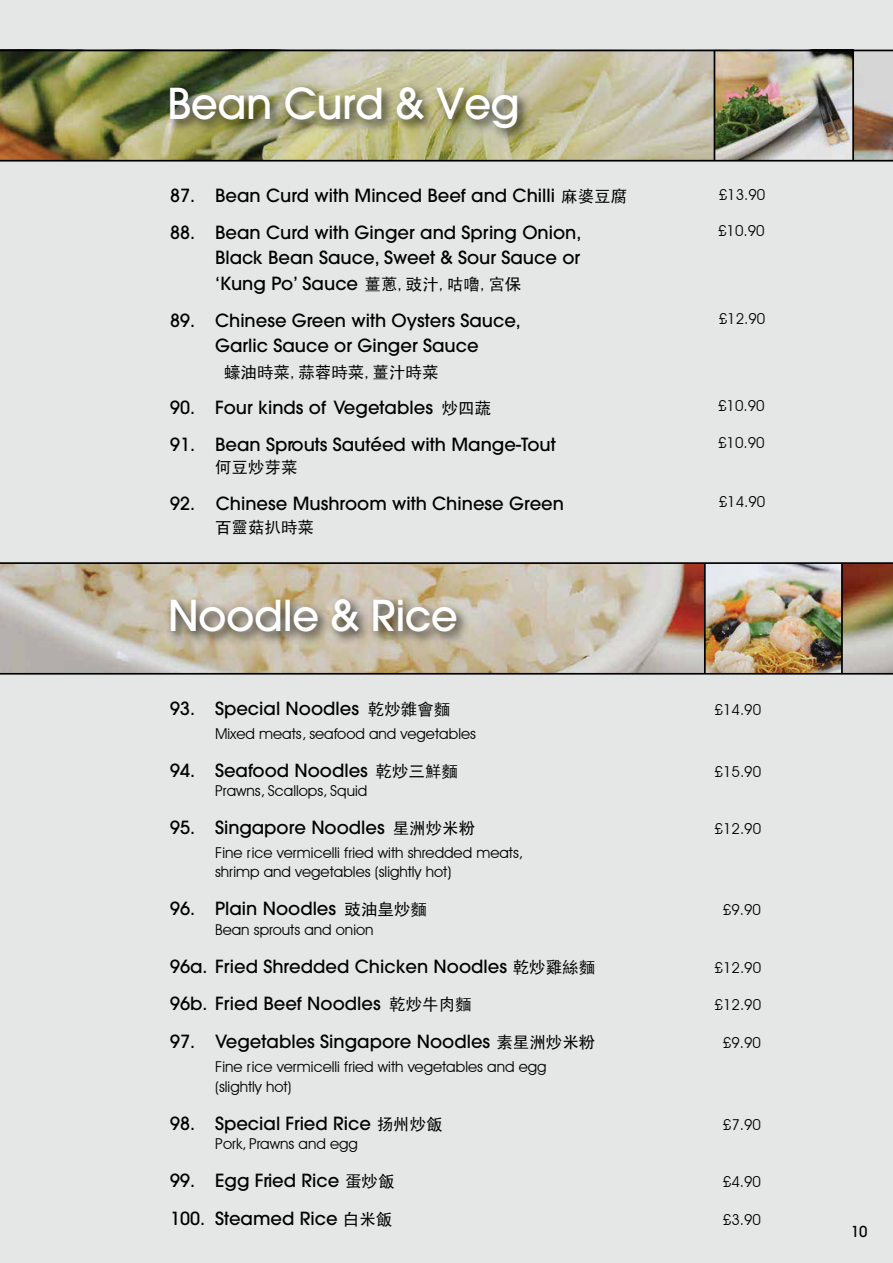
<style>
.page{position:relative;width:893px;height:1263px;background:#e5e6e6}
.page>*{position:absolute;margin:0;border:0;box-sizing:border-box;transform-origin:0 0}
.t1{font:500 42.3px "ITC Avant Garde Pro";letter-spacing:-.015em;color:#fff}
.t2{font:500 18px/25.5px "ITC Avant Garde Pro";color:#000}
.t3{font:16.5px "Sim Hei";color:#000}
.t4{font:15px/19.5px "Avant Garde IT Cby BT";color:#000}
.t5{font:500 15px "ITC Avant Garde Pro";color:#000}
.s1{font-family:"Sim Hei";font-weight:400;font-size:16.5px}
</style>
<div class="page">
<img style="left:0;top:49px;width:893px;height:111px">
<img style="left:715px;top:51px;width:137px;height:109px">
<hr style="left:714px;top:50px;width:1px;height:111px;background:#000">
<hr style="left:852px;top:50px;width:2px;height:111px;background:#000">
<hr style="left:0;top:50px;width:893px;height:1px;background:#000">
<hr style="left:0;top:160px;width:893px;height:2px;background:#000">
<img style="left:0;top:564px;width:893px;height:109px">
<img style="left:706px;top:564px;width:135px;height:109px">
<hr style="left:704px;top:563px;width:2px;height:110px;background:#000">
<hr style="left:841px;top:563px;width:2px;height:110px;background:#000">
<hr style="left:0;top:562px;width:893px;height:2px;background:#000">
<hr style="left:0;top:673px;width:893px;height:2px;background:#000">
<img style="left:158px;top:74px;width:379px;height:73px">
<img style="left:159px;top:586px;width:316px;height:74px">
<h1 class="t1" style="left:167px;top:77px;width:355px">Bean Curd &amp; Veg</h1>
<p class="t2" style="left:170px;top:183px;width:459px">87. Bean Curd with Minced Beef and Chilli <span class="s1">麻婆豆腐</span></p>
<p class="t2" style="left:215px;top:219px;width:368px;text-align:justify;text-indent:-45px">88. Bean Curd with Ginger and Spring Onion, Black Bean Sauce, Sweet &amp; Sour Sauce or ‘Kung Po’ Sauce <span class="s1">薑蔥,豉汁,咕嚕,宮保</span></p>
<p class="t2" style="left:170px;top:307px;width:352px;text-align:center">89. Chinese Green with Oysters Sauce,<br>Garlic Sauce or Ginger Sauce</p>
<p class="t3" style="left:224px;top:363px;width:216px">蠔油時菜,蒜蓉時菜,薑汁時菜</p>
<p class="t2" style="left:170px;top:395px;width:323px">90. Four kinds of Vegetables <span class="s1">炒四蔬</span></p>
<p class="t2" style="left:170px;top:431px;width:387px">91. Bean Sprouts Sautéed with Mange-Tout</p>
<p class="t3" style="left:215px;top:459px;width:84px">何豆炒芽菜</p>
<p class="t2" style="left:170px;top:490px;width:395px">92. Chinese Mushroom with Chinese Green</p>
<p class="t3" style="left:215px;top:518px;width:100px">百靈菇扒時菜</p>
<h1 class="t1" style="left:168px;top:589px;width:292px">Noodle &amp; Rice</h1>
<p class="t2" style="left:170px;top:695px;width:282px">93. Special Noodles <span class="s1">乾炒雜會麵</span></p>
<p class="t4" style="left:215px;top:723px;width:262px">Mixed meats, seafood and vegetables</p>
<p class="t2" style="left:170px;top:757px;width:289px">94. Seafood Noodles <span class="s1">乾炒三鮮麵</span></p>
<p class="t4" style="left:215px;top:781px;width:154px">Prawns, Scallops, Squid</p>
<p class="t2" style="left:170px;top:814px;width:307px">95. Singapore Noodles <span class="s1">星洲炒米粉</span></p>
<p class="t4" style="left:215px;top:842px;width:310px">Fine rice vermicelli fried with shredded meats, shrimp and vegetables (slightly hot)</p>
<p class="t2" style="left:170px;top:896px;width:258px">96. Plain Noodles <span class="s1">豉油皇炒麵</span></p>
<p class="t4" style="left:215px;top:919px;width:160px">Bean sprouts and onion</p>
<p class="t2" style="left:170px;top:947px;width:427px;line-height:38px">96a. Fried Shredded Chicken Noodles <span class="s1">乾炒雞絲麵<br></span>96b. Fried Beef Noodles <span class="s1">乾炒牛肉麵</span></p>
<p class="t2" style="left:170px;top:1029px;width:427px">97. Vegetables Singapore Noodles <span class="s1">素星洲炒米粉</span></p>
<p class="t4" style="left:215px;top:1057px;width:333px">Fine rice vermicelli fried with vegetables and egg (slightly hot)</p>
<p class="t2" style="left:170px;top:1110px;width:274px">98. Special Fried Rice <span class="s1">扬州炒飯</span></p>
<p class="t4" style="left:215px;top:1134px;width:144px">Pork, Prawns and egg</p>
<p class="t2" style="left:170px;top:1161px;width:226px;line-height:38px">99. Egg Fried Rice <span class="s1">蛋炒飯<br></span>100. Steamed Rice <span class="s1">白米飯</span></p>
<p class="t4" style="left:719px;top:184px;width:48px">£13.90</p>
<p class="t4" style="left:718px;top:221px;width:48px">£10.90</p>
<p class="t4" style="left:719px;top:309px;width:48px">£12.90</p>
<p class="t4" style="left:718px;top:396px;width:48px">£10.90</p>
<p class="t4" style="left:718px;top:433px;width:48px">£10.90</p>
<p class="t4" style="left:719px;top:492px;width:48px">£14.90</p>
<p class="t4" style="left:715px;top:700px;width:48px">£14.90</p>
<p class="t4" style="left:715px;top:761px;width:48px">£15.90</p>
<p class="t4" style="left:715px;top:819px;width:48px">£12.90</p>
<p class="t4" style="left:723px;top:900px;width:40px">£9.90</p>
<p class="t4" style="left:715px;top:957px;width:48px">£12.90</p>
<p class="t4" style="left:715px;top:995px;width:48px">£12.90</p>
<p class="t4" style="left:723px;top:1033px;width:40px">£9.90</p>
<p class="t4" style="left:723px;top:1114px;width:40px">£7.90</p>
<p class="t4" style="left:723px;top:1172px;width:40px">£4.90</p>
<p class="t4" style="left:723px;top:1210px;width:40px">£3.90</p>
<p class="t5" style="left:851px;top:1222px;width:18px">10</p>
</div>
